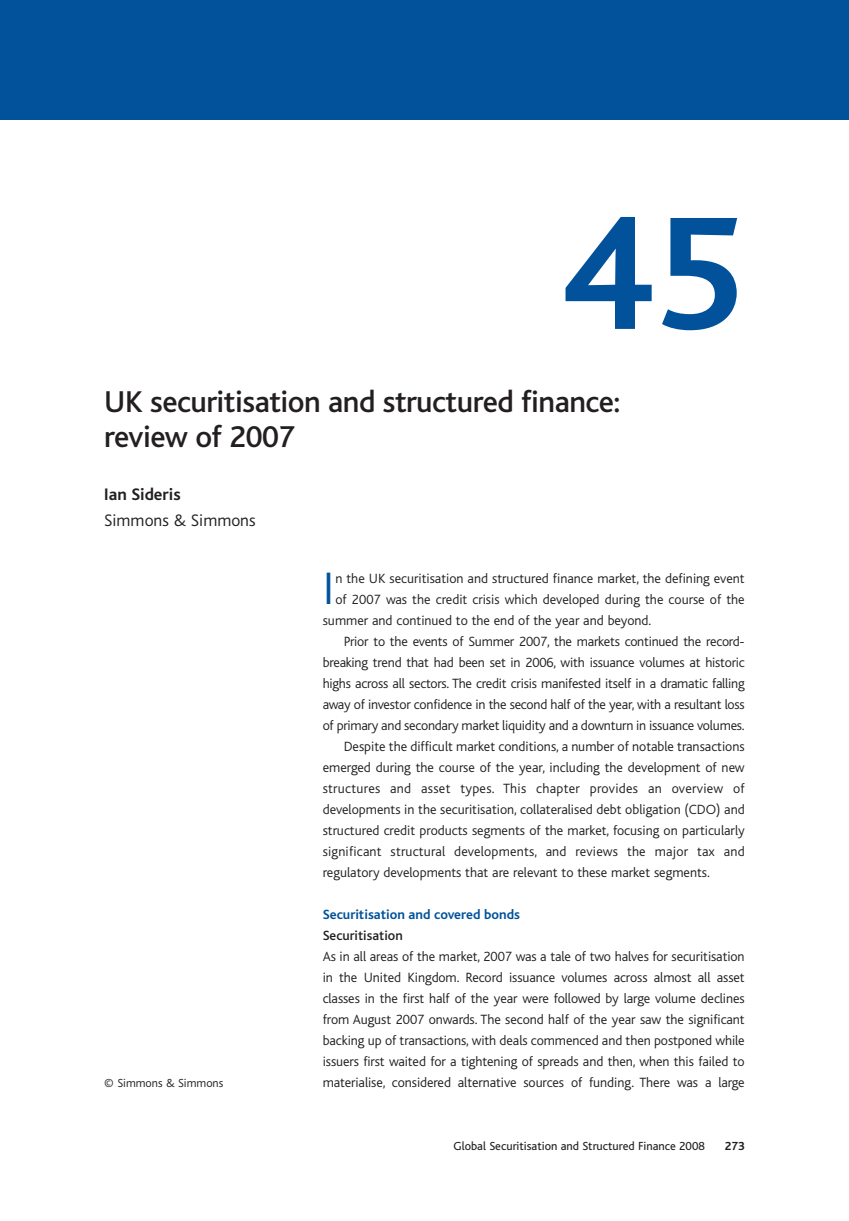
<style>
.page{position:relative;width:849px;height:1221px;background:#fff}
.page>*{position:absolute;margin:0;border:0;box-sizing:border-box;transform-origin:0 0}
.t1{font:700 168px "Bliss";color:#01529a}
.t2{font:300 47.6px "Bliss";color:#01529a}
.t3{font:500 31.5px/35px "Bliss";letter-spacing:-.015em;color:#231f20}
.t4{font:300 17.5px "Bliss";color:#231f20}
.t5{font:700 17.5px "Bliss";color:#231f20}
.t6{font:300 14px/21px "Bliss";color:#231f20;text-align:justify}
.t7{font:300 14px "Bliss";letter-spacing:.02em;color:#231f20}
.t8{font:700 14px "Bliss";color:#01529a}
.t9{font:500 14px "Bliss";color:#231f20}
.t10{font:12.25px "Bliss";color:#231f20}
.t11{font:300 12.25px "Bliss";color:#231f20}
.t12{font:700 12.25px "Bliss";color:#231f20}
</style>
<div class="page">
<div style="left:0;top:1px;width:848px;height:118px;background:#01529a"></div>
<h1 class="t1" style="left:561px;top:212px;width:184px">45</h1>
<h3 class="t3" style="left:104px;top:387px;width:517px">UK securitisation and structured finance: review of 2007</h3>
<p class="t5" style="left:104px;top:487px;width:78px">Ian Sideris</p>
<p class="t4" style="left:104px;top:512px;width:153px">Simmons &amp; Simmons</p>
<p class="t11" style="left:104px;top:1077px;width:120px">© Simmons &amp; Simmons</p>
<h2 class="t2" style="left:322px;top:567px;width:13px">I</h2>
<p class="t6" style="left:335px;top:568px;width:410px">n the UK securitisation and structured finance market, the defining event</p>
<p class="t6" style="left:335px;top:589px;width:410px">of 2007 was the credit crisis which developed during the course of the</p>
<p class="t6" style="left:322px;top:610px;width:330px">summer and continued to the end of the year and beyond.</p>
<p class="t6" style="left:343px;top:631px;width:402px">Prior to the events of Summer 2007, the markets continued the record-</p>
<p class="t6" style="left:322px;top:652px;width:423px">breaking trend that had been set in 2006, with issuance volumes at historic</p>
<p class="t6" style="left:322px;top:673px;width:423px">highs across all sectors. The credit crisis manifested itself in a dramatic falling</p>
<p class="t6" style="left:322px;top:694px;width:423px">away of investor confidence in the second half of the year, with a resultant loss</p>
<p class="t6" style="left:322px;top:715px;width:423px">of primary and secondary market liquidity and a downturn in issuance volumes.</p>
<p class="t6" style="left:343px;top:736px;width:402px">Despite the difficult market conditions, a number of notable transactions</p>
<p class="t6" style="left:322px;top:757px;width:423px">emerged during the course of the year, including the development of new</p>
<p class="t7" style="left:322px;top:782px;width:423px">structures and asset types. This chapter provides an overview of</p>
<p class="t6" style="left:322px;top:799px;width:423px">developments in the securitisation, collateralised debt obligation (CDO) and</p>
<p class="t6" style="left:322px;top:820px;width:423px">structured credit products segments of the market, focusing on particularly</p>
<p class="t6" style="left:322px;top:841px;width:423px">significant structural developments, and reviews the major tax and</p>
<p class="t6" style="left:322px;top:862px;width:388px">regulatory developments that are relevant to these market segments.</p>
<p class="t8" style="left:322px;top:909px;width:199px">Securitisation and covered bonds</p>
<p class="t9" style="left:322px;top:930px;width:81px">Securitisation</p>
<p class="t6" style="left:322px;top:946px;width:423px">As in all areas of the market, 2007 was a tale of two halves for securitisation in the United Kingdom. Record issuance volumes across almost all asset classes in the first half of the year were followed by large volume declines from August 2007 onwards. The second half of the year saw the significant backing up of transactions, with deals commenced and then postponed while issuers first waited for a tightening of spreads and then, when this failed to materialise, considered alternative sources of funding. There was a large</p>
<p class="t10" style="left:453px;top:1141px;width:253px">Global Securitisation and Structured Finance 2008</p>
<p class="t12" style="left:724px;top:1141px;width:21px">273</p>
</div>
